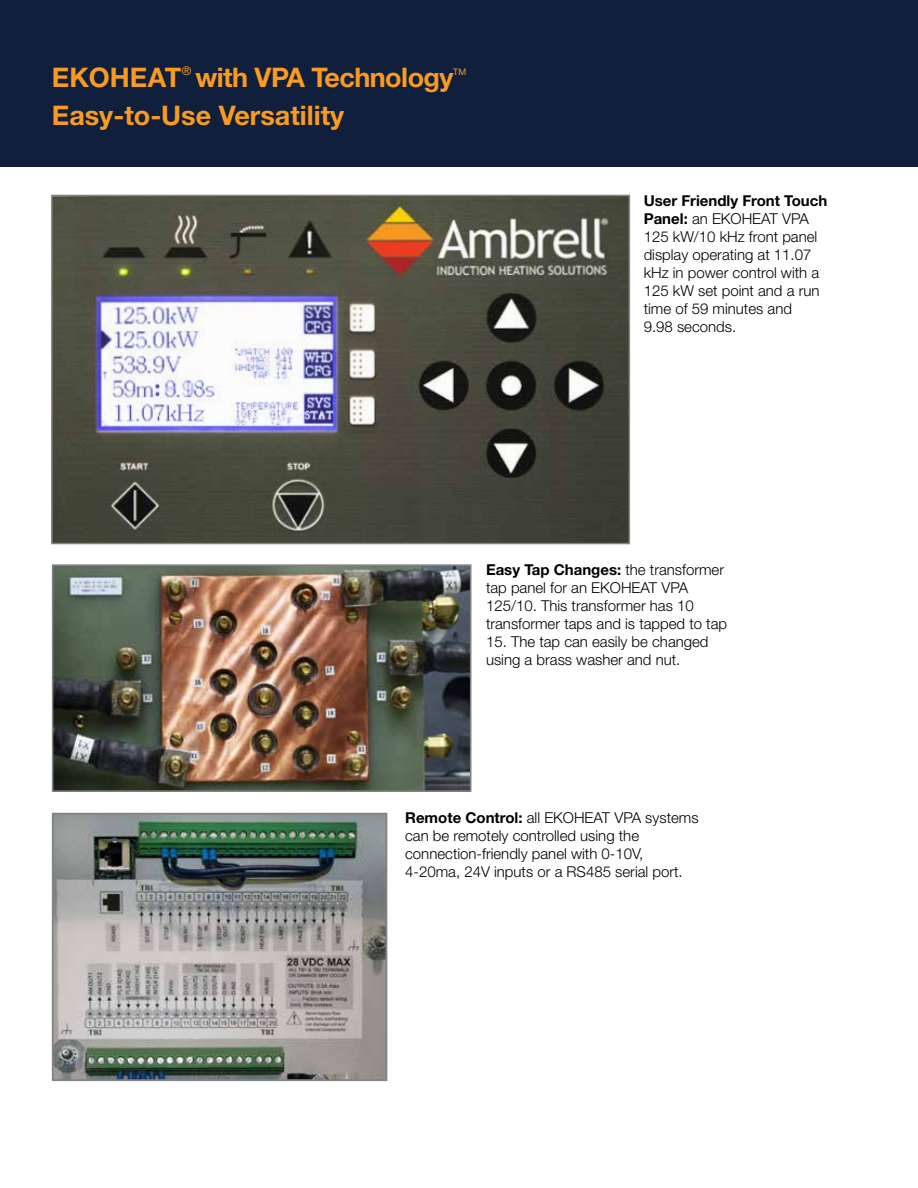
<style>
.page{position:relative;width:918px;height:1188px;background:#fff}
.page>*{position:absolute;margin:0;border:0;box-sizing:border-box;transform-origin:0 0}
.t1{font:700 27px "Helvetica Neue LT Std";color:#f99b23}
.t2{font:700 27px "Helvetica Neue LT Std";letter-spacing:-.02em;color:#f99b23}
.t3{font:300 15px/18px "Helvetica Neue LT Std";color:#000}
.t4{font:12px "Helvetica Neue LT Std";color:#f99b23}
.t5{font:9px "Helvetica Neue LT Std";color:#f99b23}
.s1{font-weight:700}
</style>
<div class="page">
<div style="left:0;top:0;width:918px;height:166px;background:#101f3b"></div>
<img style="left:54px;top:198px;width:573px;height:343px">
<div style="left:51px;top:195px;width:579px;height:349px;border:2px solid #838386"></div>
<img style="left:55px;top:567px;width:413px;height:222px">
<div style="left:52px;top:564px;width:419px;height:228px;border:2px solid #838386"></div>
<img style="left:55px;top:816px;width:329px;height:262px">
<div style="left:52px;top:813px;width:335px;height:268px;border:2px solid #838386"></div>
<hr style="left:917px;top:1075px;width:1px;height:113px;background:#101f3b">
<h1 class="t1" style="left:52px;top:61px;width:131px">EKOHEAT</h1>
<p class="t4" style="left:182px;top:64px;width:11px">®</p>
<h1 class="t2" style="left:195px;top:61px;width:260px">with VPA Technology</h1>
<p class="t5" style="left:453px;top:66px;width:15px">TM</p>
<h1 class="t1" style="left:52px;top:98px;width:294px">Easy-to-Use Versatility</h1>
<p class="t3" style="left:644px;top:192px;width:185px"><span class="s1">User Friendly Front Touch<br>Panel:</span> an EKOHEAT VPA<br>125 kW/10 kHz front panel display operating at 11.07 kHz in power control with a<br>125 kW set point and a run time of 59 minutes and<br>9.98 seconds.</p>
<p class="t3" style="left:486px;top:560px;width:243px"><span class="s1">Easy Tap Changes:</span> the transformer tap panel for an EKOHEAT VPA<br>125/10. This transformer has 10 transformer taps and is tapped to tap</p>
<p class="t3" style="left:486px;top:632px;width:224px">15. The tap can easily be changed using a brass washer and nut.</p>
<p class="t3" style="left:405px;top:809px;width:295px"><span class="s1">Remote Control:</span> all EKOHEAT VPA systems can be remotely controlled using the connection-friendly panel with 0-10V, 4-20ma, 24V inputs or a RS485 serial port.</p>
</div>
